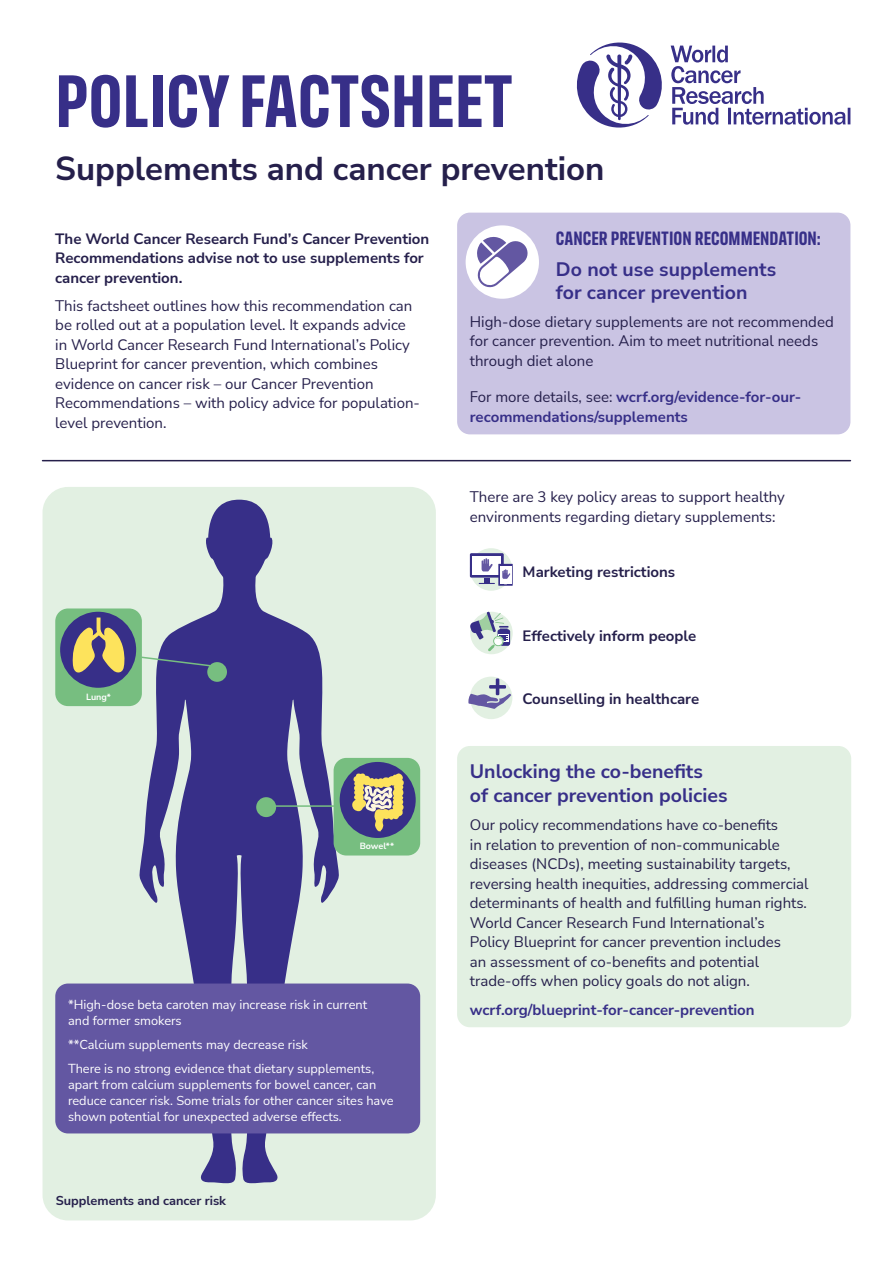
<style>
.page{position:relative;width:893px;height:1263px;background:#fff}
.page>*{position:absolute;margin:0;border:0;box-sizing:border-box;transform-origin:0 0}
.t1{font:700 75px "FS Industrie Cd";color:#372f88}
.t2{font:700 33px "Nunito Sans";color:#251f4b}
.t3{font:700 19.5px/22.5px "Nunito Sans";color:#372f88}
.t4{font:700 19.5px "FS Industrie Cd";color:#372f88}
.t5{font:15px/19.5px "Nunito Sans";color:#251f4b}
.t6{font:700 15px/19.5px "Nunito Sans";color:#251f4b}
.t7{font:700 15px/19.5px "Nunito Sans";color:#372f88}
.t8{font:12.75px/15.8px "Nunito Sans";color:#fff}
.t9{font:700 12.75px "Nunito Sans";color:#251f4b}
.t10{font:700 9px "Nunito Sans";color:#fff}
.s1{font-weight:400;color:#251f4b}
</style>
<div class="page">
<svg style="left:576px;top:42px;width:86px;height:86px"></svg>
<svg style="left:671px;top:46px;width:179px;height:79px"></svg>
<div style="left:457px;top:213px;width:393px;height:221px;background:#cac4e3;border-radius:13px"></div>
<div style="left:457px;top:746px;width:394px;height:281px;background:#e2f0e2;border-radius:13px"></div>
<div style="left:466px;top:225px;width:73px;height:74px;background:#fff;border-radius:50%"></div>
<div style="left:470px;top:548px;width:42px;height:43px;background:#e2f0e2;border-radius:50%"></div>
<svg style="left:470px;top:612px;width:43px;height:42px"></svg>
<div style="left:470px;top:677px;width:42px;height:42px;background:#e2f0e2;border-radius:50%"></div>
<div style="left:470px;top:553px;width:34px;height:25px;background:#372f88"></div>
<svg style="left:479px;top:578px;width:16px;height:6px"></svg>
<div style="left:472px;top:556px;width:29px;height:19px;background:#fff"></div>
<svg style="left:482px;top:558px;width:11px;height:13px"></svg>
<svg style="left:498px;top:564px;width:15px;height:22px"></svg>
<div style="left:500px;top:566px;width:11px;height:17px;background:#fff"></div>
<svg style="left:502px;top:569px;width:8px;height:16px"></svg>
<svg style="left:468px;top:678px;width:43px;height:31px"></svg>
<svg style="left:470px;top:612px;width:40px;height:39px"></svg>
<hr style="left:43px;top:460px;width:807px;height:1px;background:#251f4b">
<svg style="left:476px;top:236px;width:53px;height:53px"></svg>
<div style="left:43px;top:487px;width:393px;height:733px;background:#e2f0e2;border-radius:26px"></div>
<div style="left:55px;top:608px;width:87px;height:98px;background:#77be80;border-radius:13px"></div>
<div style="left:60px;top:612px;width:76px;height:76px;background:#372f88;border-radius:50%"></div>
<svg style="left:139px;top:586px;width:201px;height:597px;fill:#372f88"></svg>
<svg style="left:206px;top:500px;width:67px;height:86px"></svg>
<div style="left:256px;top:797px;width:20px;height:20px;background:#77be80;border-radius:50%"></div>
<div style="left:334px;top:758px;width:86px;height:97px;background:#77be80;border-radius:13px"></div>
<div style="left:340px;top:762px;width:76px;height:76px;background:#372f88;border-radius:50%"></div>
<svg style="left:352px;top:773px;width:52px;height:58px"></svg>
<div style="left:55px;top:983px;width:365px;height:150px;background:#6357a2;border-radius:13px"></div>
<hr style="left:266px;top:805px;width:68px;height:2px;background:#77be80">
<svg style="left:72px;top:617px;width:53px;height:56px"></svg>
<div style="left:207px;top:662px;width:20px;height:20px;background:#77be80;border-radius:50%"></div>
<svg style="left:140px;top:656px;width:79px;height:12px"></svg>
<h1 class="t1" style="left:55px;top:55px;width:459px">POLICY FACTSHEET</h1>
<h2 class="t2" style="left:55px;top:146px;width:551px">Supplements and cancer prevention</h2>
<p class="t6" style="left:55px;top:228px;width:376px">The World Cancer Research Fund’s Cancer Prevention<br>Recommendations advise not to use supplements for cancer prevention.</p>
<p class="t5" style="left:55px;top:295px;width:366px">This factsheet outlines how this recommendation can be rolled out at a population level. It expands advice in World Cancer Research Fund International’s Policy Blueprint for cancer prevention, which combines evidence on cancer risk – our Cancer Prevention Recommendations – with policy advice for population&shy;level prevention.</p>
<p class="t10" style="left:86px;top:690px;width:26px">Lung*</p>
<p class="t10" style="left:360px;top:839px;width:36px">Bowel**</p>
<p class="t8" style="left:68px;top:996px;width:301px">*High-dose beta caroten may increase risk in current and former smokers</p>
<p class="t8" style="left:68px;top:1032px;width:308px;line-height:24.3px">**Calcium supplements may decrease risk<br>There is no strong evidence that dietary supplements,</p>
<p class="t8" style="left:68px;top:1076px;width:327px">apart from calcium supplements for bowel cancer, can reduce cancer risk. Some trials for other cancer sites have shown potential for unexpected adverse effects.</p>
<p class="t9" style="left:56px;top:1192px;width:172px">Supplements and cancer risk</p>
<h3 class="t4" style="left:556px;top:226px;width:267px">CANCER PREVENTION RECOMMENDATION:</h3>
<h3 class="t3" style="left:556px;top:257px;width:222px">Do not use supplements for cancer prevention</h3>
<p class="t5" style="left:470px;top:311px;width:365px">High-dose dietary supplements are not recommended for cancer prevention. Aim to meet nutritional needs through diet alone</p>
<p class="t7" style="left:470px;top:387px;width:333px"><span class="s1">For more details, see:</span> wcrf.org/evidence-for-our&shy;recommendations/supplements</p>
<p class="t5" style="left:470px;top:486px;width:316px">There are 3 key policy areas to support healthy environments regarding dietary supplements:</p>
<p class="t6" style="left:523px;top:561px;width:154px">Marketing restrictions</p>
<p class="t6" style="left:523px;top:625px;width:175px">Effectively inform people</p>
<p class="t6" style="left:523px;top:689px;width:178px">Counselling in healthcare</p>
<h3 class="t3" style="left:470px;top:759px;width:259px;line-height:24px">Unlocking the co-benefits<br>of cancer prevention policies</h3>
<p class="t5" style="left:470px;top:815px;width:340px">Our policy recommendations have co-benefits<br>in relation to prevention of non-communicable diseases (NCDs), meeting sustainability targets, reversing health inequities, addressing commercial determinants of health and fulfilling human rights.<br>World Cancer Research Fund International’s<br>Policy Blueprint for cancer prevention includes<br>an assessment of co-benefits and potential trade-offs when policy goals do not align.</p>
<p class="t7" style="left:470px;top:999px;width:286px">wcrf.org/blueprint-for-cancer-prevention</p>
</div>
